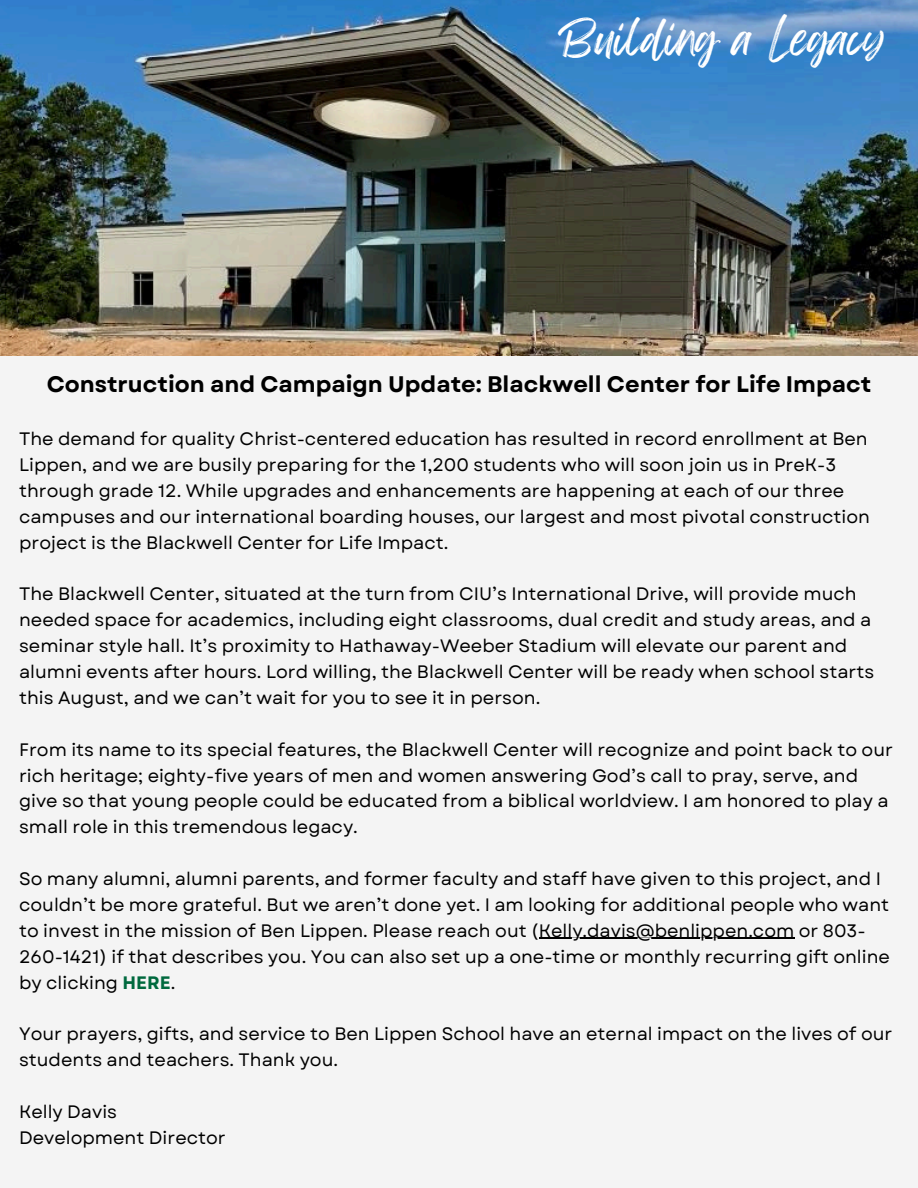
<style>
.page{position:relative;width:918px;height:1188px;background:#f4f4f4}
.page>*{position:absolute;margin:0;border:0;box-sizing:border-box;transform-origin:0 0}
.t1{font:40.2px "Feeling Passionate";color:#fff}
.t2{font:700 22.5px "Garet";color:#000}
.t3{font:18px/25.8px "Garet";color:#000}
.s1{font-weight:700;color:#00693e}
</style>
<div class="page">
<img style="left:0;top:0;width:918px;height:356px">
<hr style="left:539px;top:938px;width:255px;height:1px;background:#000">
<p class="t1" style="left:558px;top:6px;width:329px">Building a Legacy</p>
<h1 class="t2" style="left:47px;top:368px;width:826px">Construction and Campaign Update: Blackwell Center for Life Impact</h1>
<h2 class="t3" style="left:19px;top:426px;width:852px">The demand for quality Christ-centered education has resulted in record enrollment at Ben Lippen, and we are busily preparing for the 1,200 students who will soon join us in PreK-3 through grade 12. While upgrades and enhancements are happening at each of our three campuses and our international boarding houses, our largest and most pivotal construction project is the Blackwell Center for Life Impact.</h2>
<p class="t3" style="left:19px;top:581px;width:857px">The Blackwell Center, situated at the turn from CIU’s International Drive, will provide much needed space for academics, including eight classrooms, dual credit and study areas, and a seminar style hall. It’s proximity to Hathaway-Weeber Stadium will elevate our parent and alumni events after hours. Lord willing, the Blackwell Center will be ready when school starts this August, and we can’t wait for you to see it in person.</p>
<p class="t3" style="left:19px;top:737px;width:875px">From its name to its special features, the Blackwell Center will recognize and point back to our rich heritage; eighty-five years of men and women answering God’s call to pray, serve, and give so that young people could be educated from a biblical worldview. I am honored to play a small role in this tremendous legacy.</p>
<p class="t3" style="left:19px;top:866px;width:872px">So many alumni, alumni parents, and former faculty and staff have given to this project, and I couldn’t be more grateful. But we aren’t done yet. I am looking for additional people who want to invest in the mission of Ben Lippen. Please reach out (Kelly.davis@benlippen.com or 803-</p>
<p class="t3" style="left:19px;top:944px;width:872px">260-1421) if that describes you. You can also set up a one-time or monthly recurring gift online by clicking <span class="s1">HERE</span>.</p>
<p class="t3" style="left:19px;top:1021px;width:875px">Your prayers, gifts, and service to Ben Lippen School have an eternal impact on the lives of our students and teachers. Thank you.</p>
<p class="t3" style="left:19px;top:1099px;width:99px">Kelly Davis</p>
<p class="t3" style="left:19px;top:1125px;width:208px">Development Director</p>
</div>
